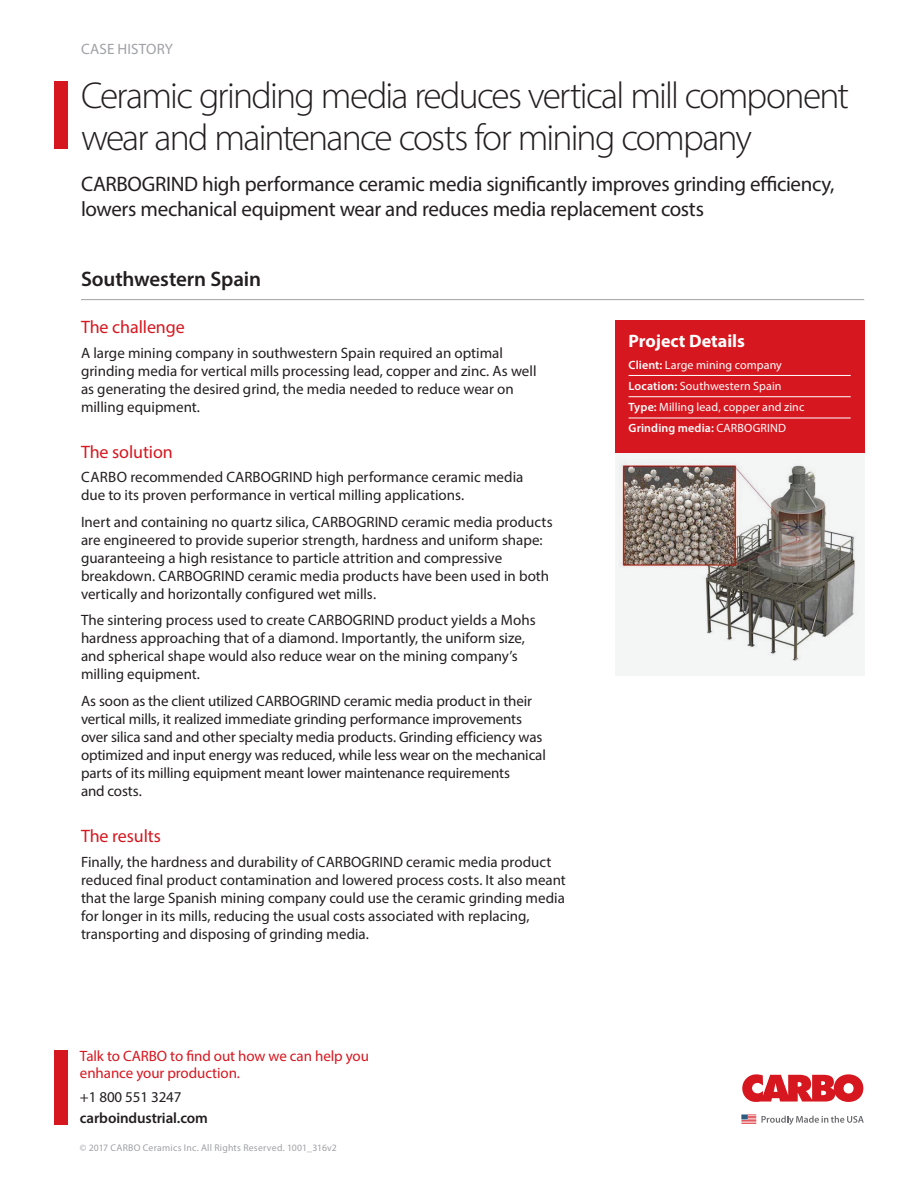
<style>
.page{position:relative;width:918px;height:1188px;background:#fff}
.page>*{position:absolute;margin:0;border:0;box-sizing:border-box;transform-origin:0 0}
.CH_Headline_25_28{font:300 37.5px/42px "Myriad Pro";letter-spacing:-.05em;color:#231f20}
.CH_Standfirst_14_17{font:21px/25.5px "Myriad Pro";letter-spacing:-.02em;color:#231f20}
.CH_Location_14_17{font:600 21px "Myriad Pro";letter-spacing:-.01em;color:#231f20}
.CH_Subhead_12_16{font:18px "Myriad Pro";letter-spacing:-.005em;color:#d7171f}
.CH_Well_data_header{font:700 18px "Myriad Pro";color:#fff}
.CH_Body_Copy_10_12{font:15px/18px "Myriad Pro";color:#231f20}
.CS_CTA_10_11{font:15px/16.5px "Myriad Pro";letter-spacing:-.005em;color:#d7171f}
.CS_Body_Copy_10_12{font:600 15px/21px "Myriad Pro";letter-spacing:-.01em;color:#231f20}
.t1{font:15px "Myriad Pro";letter-spacing:.015em;color:#a0a1a5}
.CH_Well_data_copy{font:12px "Myriad Pro";letter-spacing:.005em;color:#fff}
.CH_Well_data_copy-2{font:600 12px "Myriad Pro";letter-spacing:.01em;color:#fff}
.CS_CTA_Copyright_6_5{font:9.75px "Myriad Pro";letter-spacing:.025em;color:#a0a1a5}
.s1{font-weight:400}
.s2{font-weight:600}
</style>
<div class="page">
<div style="left:615px;top:453px;width:249px;height:223px;background:#f4f5f5"></div>
<img style="left:621px;top:463px;width:234px;height:197px">
<div style="left:54px;top:81px;width:14px;height:67px;background:#d7171f"></div>
<div style="left:615px;top:320px;width:249px;height:133px;background:#d7171f"></div>
<hr style="left:629px;top:375px;width:222px;height:1px;background:#fff">
<hr style="left:629px;top:396px;width:222px;height:1px;background:#fff">
<hr style="left:629px;top:418px;width:222px;height:1px;background:#fff">
<hr style="left:81px;top:299px;width:783px;height:1px;background:#a0a1a5">
<div style="left:54px;top:1050px;width:14px;height:74px;background:#d7171f"></div>
<svg style="left:742px;top:1074px;width:121px;height:28px"></svg>
<svg style="left:741px;top:1115px;width:123px;height:10px"></svg>
<p class="t1" style="left:81px;top:40px;width:93px">CASE HISTORY</p>
<p class="CH_Headline_25_28" style="left:81px;top:74px;width:769px">Ceramic grinding media reduces vertical mill component wear and maintenance costs for mining company</p>
<p class="CH_Standfirst_14_17" style="left:81px;top:170px;width:755px">CARBOGRIND high performance ceramic media significantly improves grinding efficiency, lowers mechanical equipment wear and reduces media replacement costs</p>
<p class="CH_Location_14_17" style="left:81px;top:265px;width:182px">Southwestern Spain</p>
<p class="CH_Subhead_12_16" style="left:81px;top:316px;width:105px">The challenge</p>
<p class="CH_Body_Copy_10_12" style="left:81px;top:343px;width:457px">A large mining company in southwestern Spain required an optimal grinding media for vertical mills processing lead, copper and zinc. As well as generating the desired grind, the media needed to reduce wear on milling equipment.</p>
<p class="CH_Subhead_12_16" style="left:81px;top:441px;width:93px">The solution</p>
<p class="CH_Body_Copy_10_12" style="left:81px;top:468px;width:444px">CARBO recommended CARBOGRIND high performance ceramic media due to its proven performance in vertical milling applications.</p>
<p class="CH_Body_Copy_10_12" style="left:81px;top:513px;width:473px">Inert and containing no quartz silica, CARBOGRIND ceramic media products are engineered to provide superior strength, hardness and uniform shape: guaranteeing a high resistance to particle attrition and compressive breakdown. CARBOGRIND ceramic media products have been used in both vertically and horizontally configured wet mills.</p>
<p class="CH_Body_Copy_10_12" style="left:81px;top:611px;width:456px">The sintering process used to create CARBOGRIND product yields a Mohs hardness approaching that of a diamond. Importantly, the uniform size, and spherical shape would also reduce wear on the mining company’s milling equipment.</p>
<p class="CH_Body_Copy_10_12" style="left:81px;top:692px;width:466px">As soon as the client utilized CARBOGRIND ceramic media product in their vertical mills, it realized immediate grinding performance improvements over silica sand and other specialty media products. Grinding efficiency was optimized and input energy was reduced, while less wear on the mechanical parts of its milling equipment meant lower maintenance requirements<br>and costs.</p>
<p class="CH_Subhead_12_16" style="left:81px;top:825px;width:81px">The results</p>
<p class="CH_Body_Copy_10_12" style="left:81px;top:852px;width:486px">Finally, the hardness and durability of CARBOGRIND ceramic media product reduced final product contamination and lowered process costs. It also meant that the large Spanish mining company could use the ceramic grinding media for longer in its mills, reducing the usual costs associated with replacing, transporting and disposing of grinding media.</p>
<p class="CS_CTA_10_11" style="left:80px;top:1048px;width:291px">Talk to CARBO to find out how we can help you enhance your production.</p>
<p class="CS_Body_Copy_10_12" style="left:80px;top:1086px;width:129px"><span class="s1">+1 800 551 3247 </span>carboindustrial.com</p>
<p class="CS_CTA_Copyright_6_5" style="left:80px;top:1142px;width:258px">© 2017 CARBO Ceramics Inc. All Rights Reserved. 1001_316v2</p>
<p class="CH_Well_data_header" style="left:629px;top:329px;width:118px">Project Details</p>
<p class="CH_Well_data_copy" style="left:629px;top:357px;width:155px"><span class="s2">Client:</span> Large mining company</p>
<p class="CH_Well_data_copy" style="left:629px;top:378px;width:155px"><span class="s2">Location:</span> Southwestern Spain</p>
<p class="CH_Well_data_copy" style="left:629px;top:400px;width:177px"><span class="s2">Type:</span> Milling lead, copper and zinc</p>
<p class="CH_Well_data_copy-2" style="left:629px;top:421px;width:159px">Grinding media: <span class="s1">CARBOGRIND</span></p>
</div>
